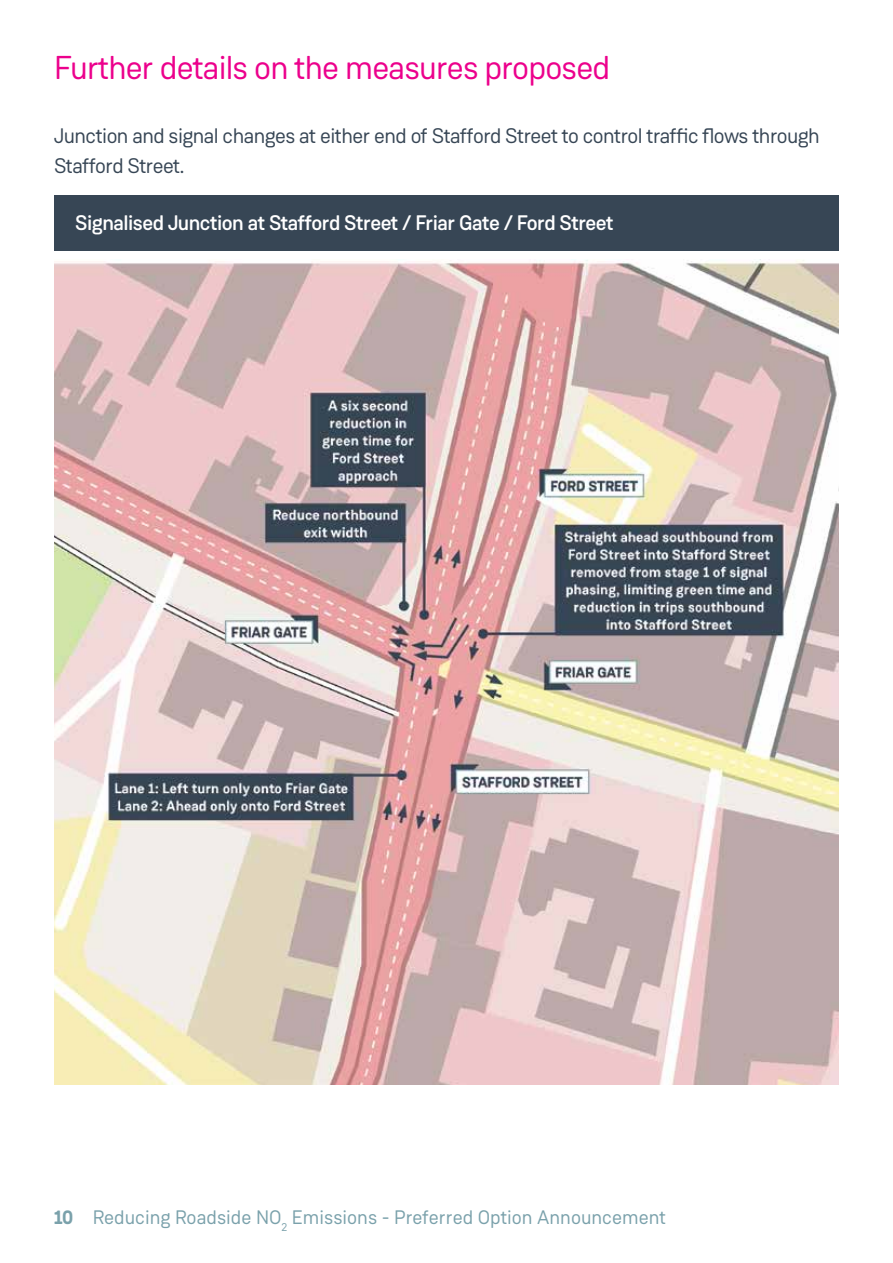
<style>
.page{position:relative;width:893px;height:1263px;background:#fff}
.page>*{position:absolute;margin:0;border:0;box-sizing:border-box;transform-origin:0 0}
.t1{font:33px "Weissenhof Grotesk";letter-spacing:-.025em;color:#ec008c}
.t2{font:21px/29.2px "Weissenhof Grotesk";letter-spacing:-.025em;color:#374655}
.t3{font:500 21px "Weissenhof Grotesk";letter-spacing:-.025em;color:#fff}
.t4{font:19.5px "Weissenhof Grotesk";color:#7aa1ab}
.s1{font-weight:700}
</style>
<div class="page">
<img style="left:54px;top:259px;width:785px;height:825px">
<div style="left:54px;top:196px;width:785px;height:55px;background:#374655"></div>
<h1 class="t1" style="left:54px;top:47px;width:558px">Further details on the measures proposed</h1>
<p class="t2" style="left:54px;top:121px;width:767px">Junction and signal changes at either end of Stafford Street to control traffic flows through<br>Stafford Street.</p>
<p class="t3" style="left:75px;top:210px;width:540px">Signalised Junction at Stafford Street / Friar Gate / Ford Street</p>
<p class="t4" style="left:54px;top:1206px;width:614px"><span class="s1">10</span> Reducing Roadside NO<sub>2</sub> Emissions - Preferred Option Announcement</p>
</div>
